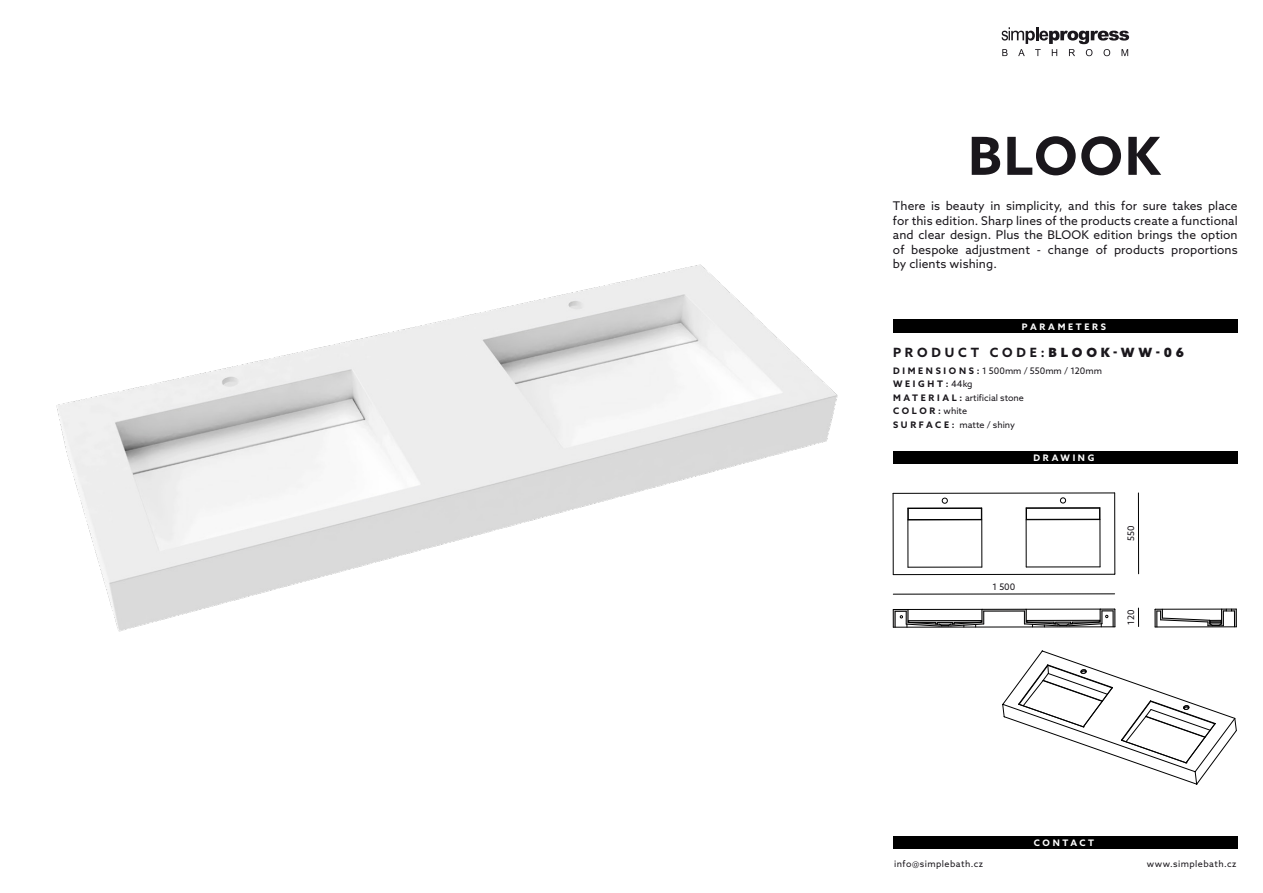
<style>
.page{position:relative;width:1263px;height:893px;background:#fff}
.page>*{position:absolute;margin:0;border:0;box-sizing:border-box;transform-origin:0 0}
.t1{font:700 52.5px "Azo Sans";letter-spacing:.04em;color:#1a171c}
.t2{font:700 12.75px "Azo Sans";letter-spacing:.3em;color:#1a171c}
.t3{font:12px/14.4px "Azo Sans";letter-spacing:.005em;color:#1a171c;text-align:justify}
.t4{font:9px/13.5px "Azo Sans";color:#1a171c}
.t5{font:9px "Azo Sans";letter-spacing:.05em;color:#1a171c}
.t6{font:700 9px "Azo Sans";letter-spacing:.3em;color:#fff}
.s1{font-weight:900}
.s2{font-weight:700}
</style>
<div class="page">
<div style="left:893px;top:320px;width:344px;height:13px;background:#000"></div>
<div style="left:893px;top:450px;width:344px;height:13px;background:#000"></div>
<div style="left:893px;top:836px;width:344px;height:13px;background:#000"></div>
<svg style="left:1001px;top:27px;width:128px;height:29px"></svg>
<svg style="left:1138px;top:608px;width:1px;height:18px"></svg>
<hr style="left:893px;top:594px;width:221px;height:1px;background:#000">
<hr style="left:1138px;top:493px;width:1px;height:81px;background:#000">
<img style="left:56px;top:264px;width:873px;height:368px">
<hr style="left:1155px;top:627px;width:81px;height:1px;background:#000">
<svg style="left:1154px;top:609px;width:83px;height:18px"></svg>
<hr style="left:1026px;top:508px;width:1px;height:59px;background:#000">
<hr style="left:893px;top:493px;width:1px;height:81px;background:#000">
<hr style="left:908px;top:508px;width:1px;height:59px;background:#000">
<hr style="left:893px;top:574px;width:221px;height:1px;background:#000">
<hr style="left:1026px;top:567px;width:74px;height:1px;background:#000">
<hr style="left:908px;top:567px;width:74px;height:1px;background:#000">
<hr style="left:981px;top:508px;width:1px;height:59px;background:#000">
<hr style="left:1026px;top:519px;width:74px;height:1px;background:#000">
<hr style="left:908px;top:520px;width:74px;height:1px;background:#000">
<hr style="left:1026px;top:507px;width:74px;height:1px;background:#000">
<hr style="left:893px;top:493px;width:222px;height:1px;background:#000">
<hr style="left:1100px;top:508px;width:1px;height:59px;background:#000">
<hr style="left:1114px;top:493px;width:1px;height:81px;background:#000">
<hr style="left:908px;top:519px;width:73px;height:1px;background:#000">
<hr style="left:908px;top:508px;width:73px;height:1px;background:#000">
<hr style="left:1026px;top:508px;width:73px;height:1px;background:#000">
<svg style="left:1060px;top:498px;width:6px;height:5px"></svg>
<svg style="left:942px;top:498px;width:6px;height:5px"></svg>
<hr style="left:893px;top:627px;width:222px;height:1px;background:#000">
<svg style="left:893px;top:609px;width:222px;height:18px"></svg>
<svg style="left:1002px;top:650px;width:235px;height:135px"></svg>
<h1 class="t1" style="left:968px;top:121px;width:194px">BLOOK</h1>
<p class="t3" style="left:893px;top:199px;width:346px">There is beauty in simplicity, and this for sure takes place for this edition. Sharp lines of the products create a functional and clear design. Plus the BLOOK edition brings the option of bespoke adjustment - change of products proportions by clients wishing.</p>
<p class="t6" style="left:1022px;top:320px;width:86px">PARAMETERS</p>
<p class="t2" style="left:893px;top:344px;width:293px">PRODUCT CODE:<span class="s1">BLOOK-WW-06</span></p>
<p class="t4" style="left:893px;top:364px;width:211px"><span class="s2">D I M E N S I O N S :</span> 1 500mm / 550mm / 120mm<br><span class="s2">WEIGHT:</span>44kg<br><span class="s2">M A T E R I A L :</span> artificial stone<br><span class="s2">COLOR:</span>white<br><span class="s2">S U R F A C E :</span> matte / shiny</p>
<p class="t6" style="left:1033px;top:451px;width:62px">DRAWING</p>
<p class="t4" style="left:992px;top:579px;width:24px">1 500</p>
<p class="t4" style="left:1124px;top:541px;width:17px;rotate:-90deg">550</p>
<p class="t4" style="left:1124px;top:625px;width:17px;rotate:-90deg">120</p>
<p class="t6" style="left:1034px;top:836px;width:62px">CONTACT</p>
<p class="t5" style="left:894px;top:858px;width:91px">info@simplebath.cz</p>
<p class="t5" style="left:1147px;top:858px;width:91px">www.simplebath.cz</p>
</div>
